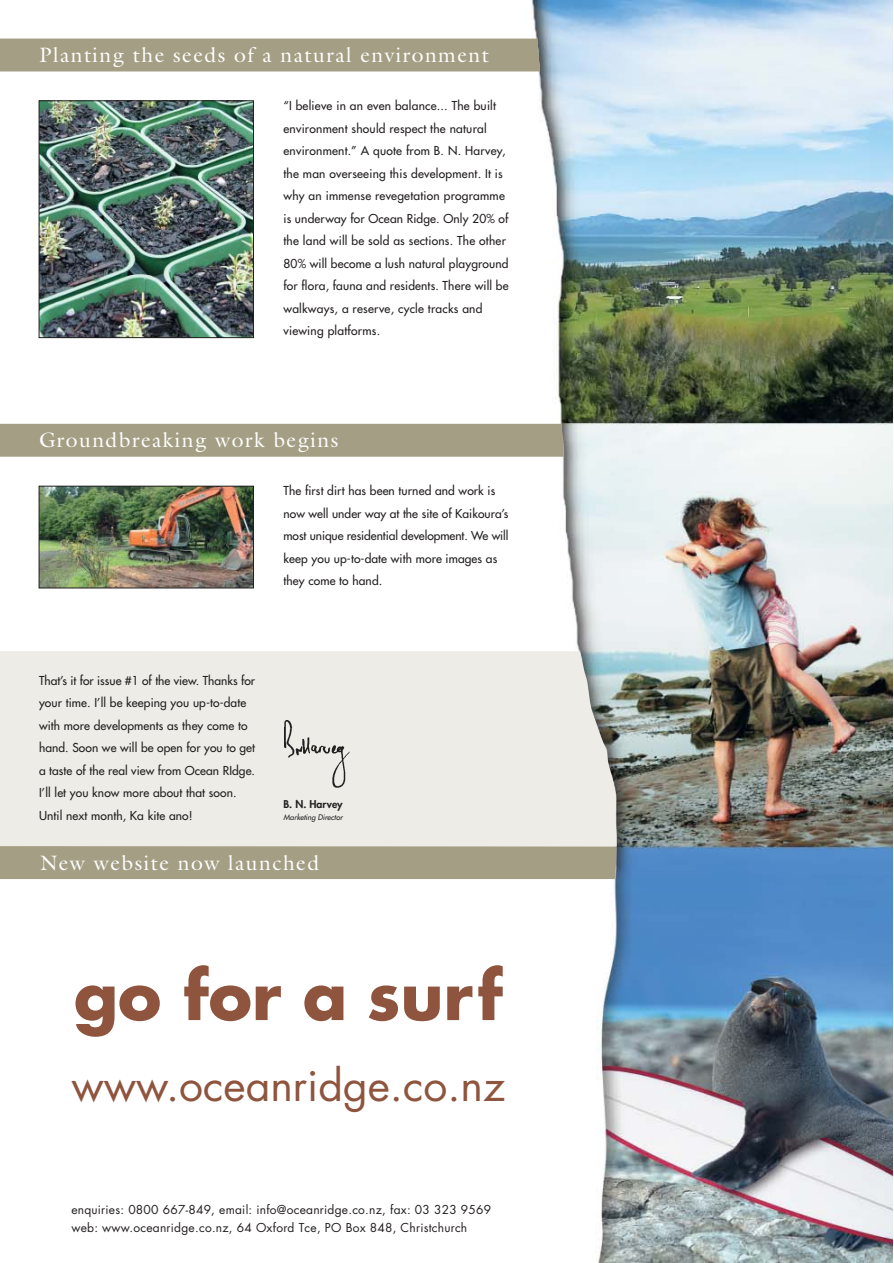
<style>
.page{position:relative;width:894px;height:1263px;background:#fff}
.page>*{position:absolute;margin:0;border:0;box-sizing:border-box;transform-origin:0 0}
.t1{font:700 65.25px "Futura";color:#8e543e}
.t2{font:42.75px "Futura";color:#8e543e}
.t3{font:21px "Galliard";letter-spacing:.07em;color:#fff}
.t4{font:12px/22.5px "Futura";letter-spacing:.01em;color:#231f20}
.t5{font:12px/18.6px "Futura";letter-spacing:.02em;color:#231f20}
.t6{font:800 10.5px "Futura";color:#231f20}
.t7{font:italic 7.5px "Futura";color:#231f20}
</style>
<div class="page">
<img style="left:20px;top:0;width:873px;height:1263px">
<div style="left:0;top:424px;width:564px;height:33px;background:#a49f84"></div>
<div style="left:0;top:39px;width:540px;height:32px;background:#a49f84"></div>
<div style="left:0;top:651px;width:617px;height:195px;background:#edece6"></div>
<img style="left:285px;top:721px;width:65px;height:67px">
<img style="left:41px;top:488px;width:211px;height:98px">
<div style="left:39px;top:486px;width:215px;height:102px;border:1px solid #231f20"></div>
<img style="left:41px;top:102px;width:211px;height:234px">
<div style="left:39px;top:100px;width:215px;height:238px;border:1px solid #231f20"></div>
<div style="left:0;top:846px;width:617px;height:33px;background:#a49f84"></div>
<h3 class="t3" style="left:39px;top:47px;width:451px">Planting the seeds of a natural environment</h3>
<p class="t4" style="left:284px;top:96px;width:227px">“I believe in an even balance... The built environment should respect the natural environment.” A quote from B. N. Harvey, the man overseeing this development. It is why an immense revegetation programme is underway for Ocean Ridge. Only 20% of the land will be sold as sections. The other 80% will become a lush natural playground for flora, fauna and residents. There will be walkways, a reserve, cycle tracks and viewing platforms.</p>
<h3 class="t3" style="left:39px;top:432px;width:301px">Groundbreaking work begins</h3>
<p class="t4" style="left:283px;top:481px;width:227px">The first dirt has been turned and work is now well under way at the site of Kaikoura’s most unique residential development. We will keep you up-to-date with more images as they come to hand.</p>
<p class="t4" style="left:39px;top:670px;width:218px">That’s it for issue #1 of the view. Thanks for your time. I’ll be keeping you up-to-date with more developments as they come to hand. Soon we will be open for you to get a taste of the real view from Ocean RIdge.<br>I’ll let you know more about that soon.<br>Until next month, Ka kite ano!</p>
<p class="t6" style="left:284px;top:800px;width:61px">B. N. Harvey</p>
<p class="t7" style="left:284px;top:814px;width:62px">Marketing Director</p>
<h3 class="t3" style="left:40px;top:854px;width:281px">New website now launched</h3>
<h3 class="t3" style="left:39px;top:857px;width:301px">Groundbreaking work begins</h3>
<h1 class="t1" style="left:74px;top:966px;width:430px">go for a surf</h1>
<h2 class="t2" style="left:71px;top:1066px;width:435px">www.oceanridge.co.nz</h2>
<p class="t5" style="left:71px;top:1201px;width:421px">enquiries: 0800 667-849, email: info@oceanridge.co.nz, fax: 03 323 9569 web: www.oceanridge.co.nz, 64 Oxford Tce, PO Box 848, Christchurch</p>
</div>
